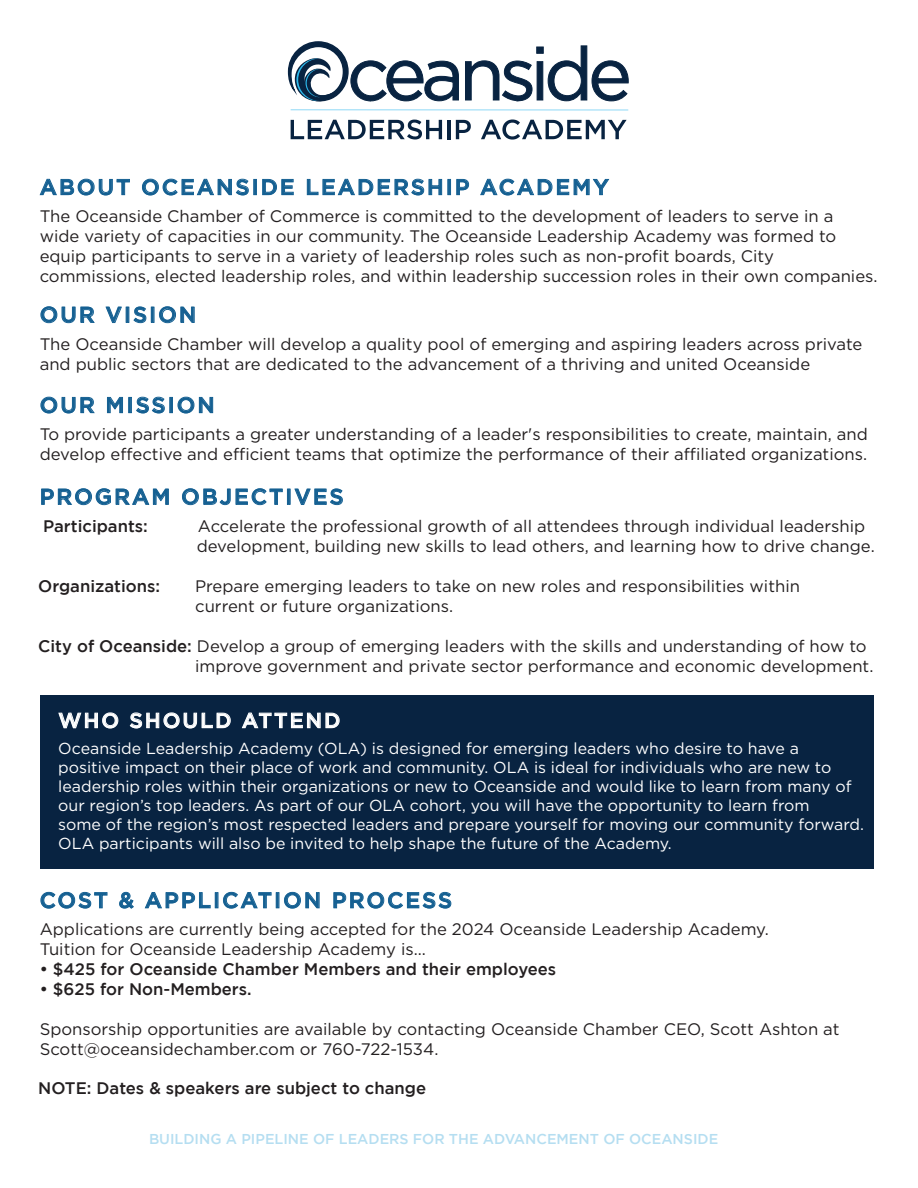
<style>
.page{position:relative;width:918px;height:1188px;background:#fff}
.page>*{position:absolute;margin:0;border:0;box-sizing:border-box;transform-origin:0 0}
.t1{font:500 21.75px "Gotham";letter-spacing:.1em;color:#156092}
.t2{font:500 20.85px "Gotham";letter-spacing:.1em;color:#fff}
.t3{font:16.65px/20px "Gotham";color:#231f20}
.t4{font:500 16.65px "Gotham";color:#231f20}
.t5{font:15.9px/19px "Gotham";color:#fff}
.t6{font:500 14.25px "Gotham";color:#b5def1}
.s1{font-weight:500}
</style>
<div class="page">
<div style="left:40px;top:695px;width:834px;height:173px;background:#082341"></div>
<svg style="left:39px;top:178px;width:91px;height:18px"></svg>
<svg style="left:142px;top:178px;width:107px;height:18px"></svg>
<div style="left:253px;top:179px;width:4px;height:16px;border:1px solid #156092"></div>
<svg style="left:262px;top:179px;width:32px;height:16px"></svg>
<svg style="left:307px;top:178px;width:135px;height:18px"></svg>
<div style="left:448px;top:179px;width:3px;height:16px;border:1px solid #156092"></div>
<svg style="left:456px;top:179px;width:13px;height:16px"></svg>
<svg style="left:480px;top:178px;width:130px;height:18px"></svg>
<svg style="left:40px;top:306px;width:55px;height:17px"></svg>
<svg style="left:105px;top:306px;width:17px;height:17px"></svg>
<svg style="left:133px;top:306px;width:14px;height:17px"></svg>
<div style="left:151px;top:307px;width:3px;height:16px;border:1px solid #156092"></div>
<svg style="left:159px;top:306px;width:36px;height:17px"></svg>
<svg style="left:40px;top:396px;width:55px;height:18px"></svg>
<svg style="left:107px;top:397px;width:16px;height:16px"></svg>
<div style="left:128px;top:397px;width:4px;height:16px;border:1px solid #156092"></div>
<svg style="left:136px;top:396px;width:29px;height:18px"></svg>
<div style="left:169px;top:397px;width:4px;height:16px;border:1px solid #156092"></div>
<svg style="left:177px;top:396px;width:36px;height:18px"></svg>
<svg style="left:58px;top:712px;width:61px;height:17px"></svg>
<svg style="left:129px;top:712px;width:102px;height:17px"></svg>
<svg style="left:242px;top:712px;width:98px;height:17px"></svg>
<svg style="left:40px;top:892px;width:68px;height:17px"></svg>
<svg style="left:119px;top:892px;width:15px;height:17px"></svg>
<svg style="left:144px;top:892px;width:67px;height:17px"></svg>
<div style="left:215px;top:892px;width:3px;height:16px;border:1px solid #156092"></div>
<svg style="left:223px;top:892px;width:49px;height:17px"></svg>
<div style="left:276px;top:892px;width:3px;height:16px;border:1px solid #156092"></div>
<svg style="left:284px;top:892px;width:36px;height:17px"></svg>
<svg style="left:333px;top:892px;width:119px;height:17px"></svg>
<svg style="left:41px;top:488px;width:128px;height:17px"></svg>
<svg style="left:182px;top:488px;width:101px;height:17px"></svg>
<div style="left:287px;top:489px;width:3px;height:16px;border:1px solid #156092"></div>
<svg style="left:294px;top:488px;width:49px;height:17px"></svg>
<svg style="left:465px;top:45px;width:164px;height:57px"></svg>
<hr style="left:291px;top:109px;width:337px;height:1px;background:#8ed8f6">
<svg style="left:287px;top:41px;width:172px;height:61px"></svg>
<svg style="left:291px;top:120px;width:151px;height:20px"></svg>
<hr style="left:447px;top:120px;width:4px;height:19px;background:#082341">
<svg style="left:456px;top:120px;width:15px;height:19px"></svg>
<svg style="left:481px;top:120px;width:146px;height:20px"></svg>
<h1 class="t1" style="left:40px;top:175px;width:571px">ABOUT OCEANSIDE LEADERSHIP ACADEMY</h1>
<p class="t3" style="left:40px;top:206px;width:839px">The Oceanside Chamber of Commerce is committed to the development of leaders to serve in a<br>wide variety of capacities in our community. The Oceanside Leadership Academy was formed to equip participants to serve in a variety of leadership roles such as non-profit boards, City commissions, elected leadership roles, and within leadership succession roles in their own companies.</p>
<h1 class="t1" style="left:40px;top:302px;width:158px">OUR VISION</h1>
<p class="t3" style="left:40px;top:333px;width:824px">The Oceanside Chamber will develop a quality pool of emerging and aspiring leaders across private and public sectors that are dedicated to the advancement of a thriving and united Oceanside</p>
<h1 class="t1" style="left:40px;top:393px;width:176px">OUR MISSION</h1>
<p class="t3" style="left:40px;top:424px;width:830px">To provide participants a greater understanding of a leader's responsibilities to create, maintain, and develop effective and efficient teams that optimize the performance of their affiliated organizations.</p>
<h1 class="t1" style="left:40px;top:484px;width:305px">PROGRAM OBJECTIVES</h1>
<p class="t4" style="left:43px;top:516px;width:106px">Participants:</p>
<p class="t3" style="left:197px;top:515px;width:680px">Accelerate the professional growth of all attendees through individual leadership development, building new skills to lead others, and learning how to drive change.</p>
<p class="t4" style="left:38px;top:576px;width:123px">Organizations:</p>
<p class="t3" style="left:195px;top:575px;width:606px">Prepare emerging leaders to take on new roles and responsibilities within current or future organizations.</p>
<p class="t3" style="left:195px;top:635px;width:680px;text-indent:-157px"><span class="s1">City of Oceanside:</span> Develop a group of emerging leaders with the skills and understanding of how to improve government and private sector performance and economic development.</p>
<p class="t2" style="left:58px;top:708px;width:284px">WHO SHOULD ATTEND</p>
<p class="t5" style="left:58px;top:738px;width:807px">Oceanside Leadership Academy (OLA) is designed for emerging leaders who desire to have a positive impact on their place of work and community. OLA is ideal for individuals who are new to leadership roles within their organizations or new to Oceanside and would like to learn from many of our region’s top leaders. As part of our OLA cohort, you will have the opportunity to learn from<br>some of the region’s most respected leaders and prepare yourself for moving our community forward.<br>OLA participants will also be invited to help shape the future of the Academy.</p>
<h1 class="t1" style="left:40px;top:888px;width:414px">COST &amp; APPLICATION PROCESS</h1>
<p class="t3" style="left:40px;top:919px;width:731px">Applications are currently being accepted for the 2024 Oceanside Leadership Academy.<br>Tuition for Oceanside Leadership Academy is...</p>
<p class="t4" style="left:40px;top:960px;width:518px">• $425 for Oceanside Chamber Members and their employees</p>
<p class="t4" style="left:40px;top:980px;width:214px">• $625 for Non-Members.</p>
<p class="t3" style="left:40px;top:1019px;width:801px">Sponsorship opportunities are available by contacting Oceanside Chamber CEO, Scott Ashton at<br>Scott@oceansidechamber.com or 760-722-1534.</p>
<p class="t4" style="left:38px;top:1079px;width:389px">NOTE: Dates &amp; speakers are subject to change</p>
<p class="t6" style="left:149px;top:1131px;width:571px">BUILDING A PIPELINE OF LEADERS FOR THE ADVANCEMENT OF OCEANSIDE</p>
</div>
